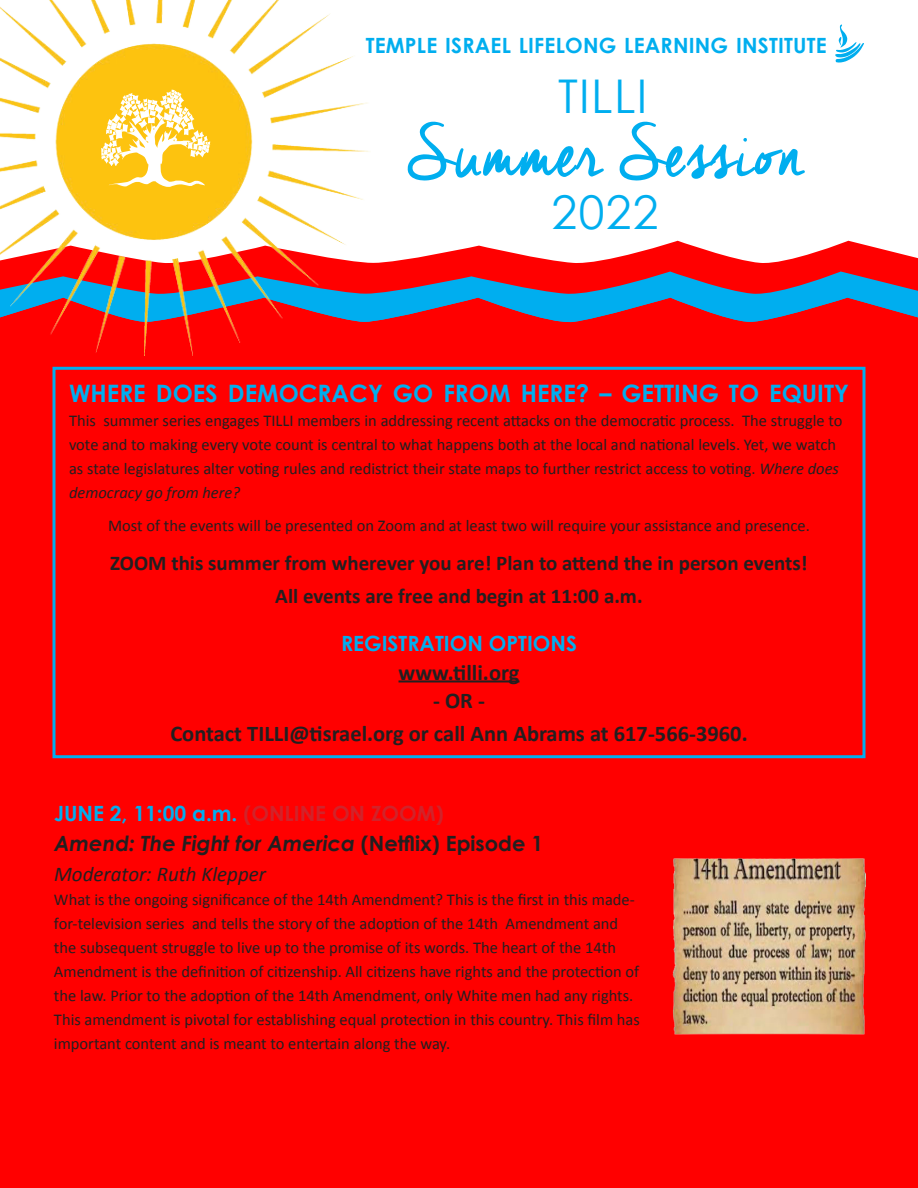
<style>
.page{position:relative;width:918px;height:1188px;background:#fff}
.page>*{position:absolute;margin:0;border:0;box-sizing:border-box;transform-origin:0 0}
.t1{font:72px "Cheddar Jack";color:#00aeef}
.t2{font:46.5px "Century Gothic";letter-spacing:.03em;color:#00aeef}
.t3{font:700 24px "Century Gothic";color:#00aeef}
.t4{font:700 22.5px/33px "Calibri";color:#231f20;text-align:center}
.t5{font:700 21px/33px "Calibri";color:#231f20;text-align:center}
.t6{font:italic 700 21px/30px "Century Gothic";color:#231f20}
.t7{font:700 21px "Century Gothic";letter-spacing:.01em;color:#00aeef}
.t8{font:italic 21px "Calibri";color:#231f20}
.t9{font:16.5px/24px "Calibri";color:#231f20}
.s1{font-style:italic}
.s2{font-style:normal;color:#00aeef}
.s3{font-style:normal;color:#d1232a}
.s4{font-style:normal}
</style>
<div class="page">
<svg style="left:370px;top:241px;width:548px;height:31px;fill:#f00"></svg>
<svg style="left:370px;top:272px;width:548px;height:26px;background:#7c597a"></svg>
<svg style="left:835px;top:24px;width:29px;height:39px"></svg>
<div style="left:0;top:298px;width:918px;height:890px;background:#f00"></div>
<hr style="left:399px;top:680px;width:120px;height:2px;background:#231f20">
<div style="left:53px;top:367px;width:813px;height:391px;border:3px solid #00aeef"></div>
<img style="left:673px;top:855px;width:193px;height:181px">
<img style="left:0;top:0;width:370px;height:355px">
<img style="left:121px;top:90px;width:69px;height:35px">
<p class="t7" style="left:366px;top:37px;width:463px">TEMPLE ISRAEL LIFELONG LEARNING INSTITUTE</p>
<h2 class="t2" style="left:558px;top:70px;width:91px">TILLI</h2>
<h1 class="t1" style="left:408px;top:117px;width:397px">Summer Session</h1>
<h2 class="t2" style="left:552px;top:186px;width:109px">2022</h2>
<h3 class="t3" style="left:69px;top:384px;width:781px">WHERE DOES DEMOCRACY GO FROM HERE? – GETTING TO EQUITY</h3>
<p class="t9" style="left:69px;top:409px;width:775px">This summer series engages TILLI members in addressing recent attacks on the democratic process. The struggle to vote and to making every vote count is central to what happens both at the local and national levels. Yet, we watch as state legislatures alter voting rules and redistrict their state maps to further restrict access to voting. <span class="s1">Where does democracy go from here?</span></p>
<p class="t9" style="left:108px;top:514px;width:703px">Most of the events will be presented on Zoom and at least two will require your assistance and presence.</p>
<p class="t5" style="left:110px;top:547px;width:699px">ZOOM this summer from wherever you are! Plan to attend the in person events!<br>All events are free and begin at 11:00 a.m.</p>
<p class="t7" style="left:341px;top:635px;width:238px">REGISTRATION OPTIONS</p>
<h3 class="t4" style="left:399px;top:656px;width:122px">www.tilli.org</h3>
<h3 class="t4" style="left:170px;top:686px;width:579px">- OR -<br>Contact TILLI@tisrael.org or call Ann Abrams at 617-566-3960.</h3>
<p class="t6" style="left:54px;top:801px;width:491px"><span class="s2">JUNE 2, 11:00 a.m.</span> <span class="s3">(ONLINE ON ZOOM)<br></span>Amend: The Fight for America <span class="s4">(Netflix) Episode 1</span></p>
<p class="t8" style="left:54px;top:867px;width:214px">Moderator: Ruth Klepper</p>
<p class="t9" style="left:54px;top:888px;width:587px">What is the ongoing significance of the 14th Amendment? This is the first in this made&shy;for-television series and tells the story of the adoption of the 14th Amendment and the subsequent struggle to live up to the promise of its words. The heart of the 14th Amendment is the definition of citizenship. All citizens have rights and the protection of the law. Prior to the adoption of the 14th Amendment, only White men had any rights.<br>This amendment is pivotal for establishing equal protection in this country. This film has important content and is meant to entertain along the way.</p>
</div>
